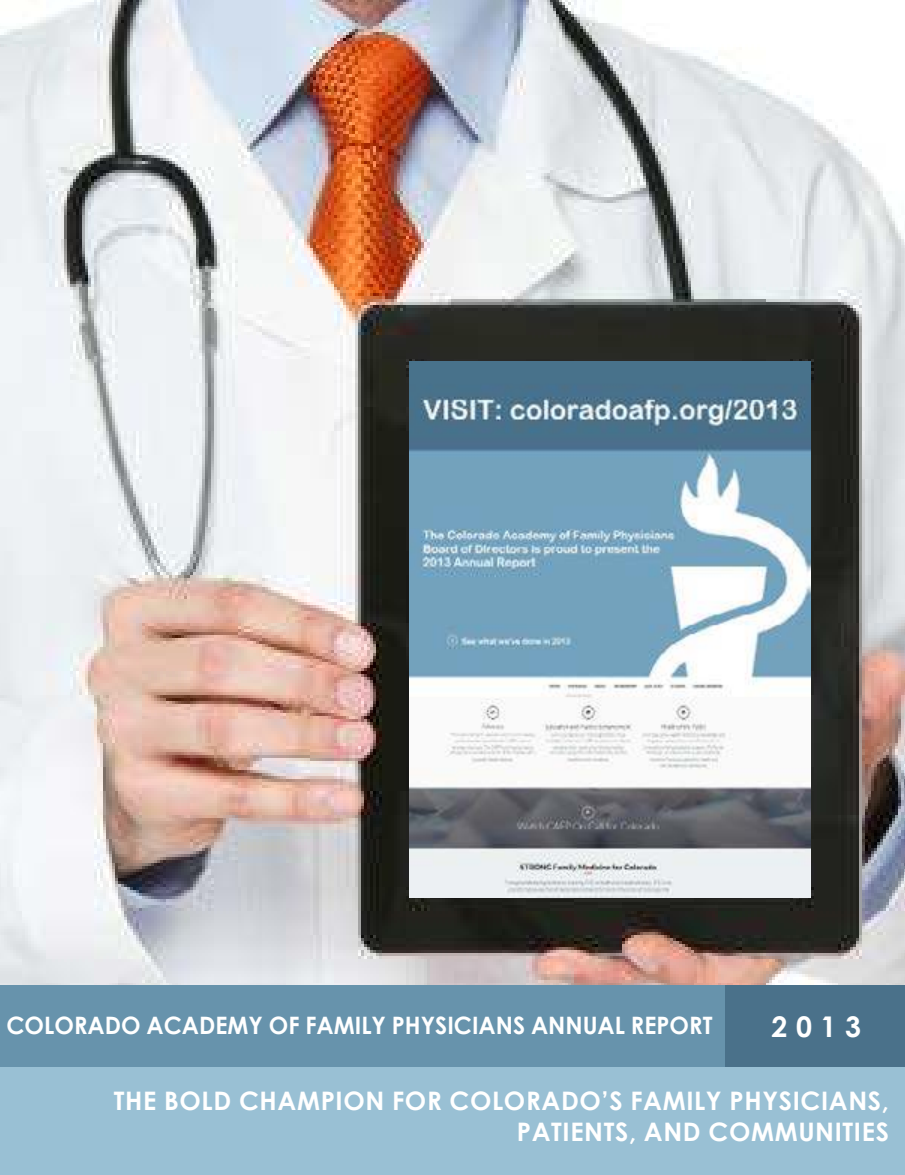
<style>
.page{position:relative;width:905px;height:1175px;background:#fff}
.page>*{position:absolute;margin:0;border:0;box-sizing:border-box;transform-origin:0 0}
.t1{font:700 28.5px "Century Gothic";color:#fff}
.t2{font:700 25.5px/30.8px "Century Gothic";letter-spacing:.025em;color:#fff;text-align:right}
.t3{font:700 24px "Century Gothic";color:#fff}
</style>
<div class="page">
<img style="left:0;top:0;width:904px;height:985px">
<img style="left:409px;top:361px;width:401px;height:536px">
<div style="left:0;top:1066px;width:904px;height:108px;background:#99c0d4"></div>
<div style="left:0;top:985px;width:731px;height:81px;background:#6793ac"></div>
<div style="left:725px;top:985px;width:179px;height:81px;background:#4a718a"></div>
<p class="t3" style="left:6px;top:1011px;width:707px">COLORADO ACADEMY OF FAMILY PHYSICIANS ANNUAL REPORT</p>
<p class="t1" style="left:771px;top:1010px;width:91px">2013</p>
<p class="t2" style="left:114px;top:1087px;width:776px">THE BOLD CHAMPION FOR COLORADO’S FAMILY PHYSICIANS,<br>PATIENTS, AND COMMUNITIES</p>
</div>
